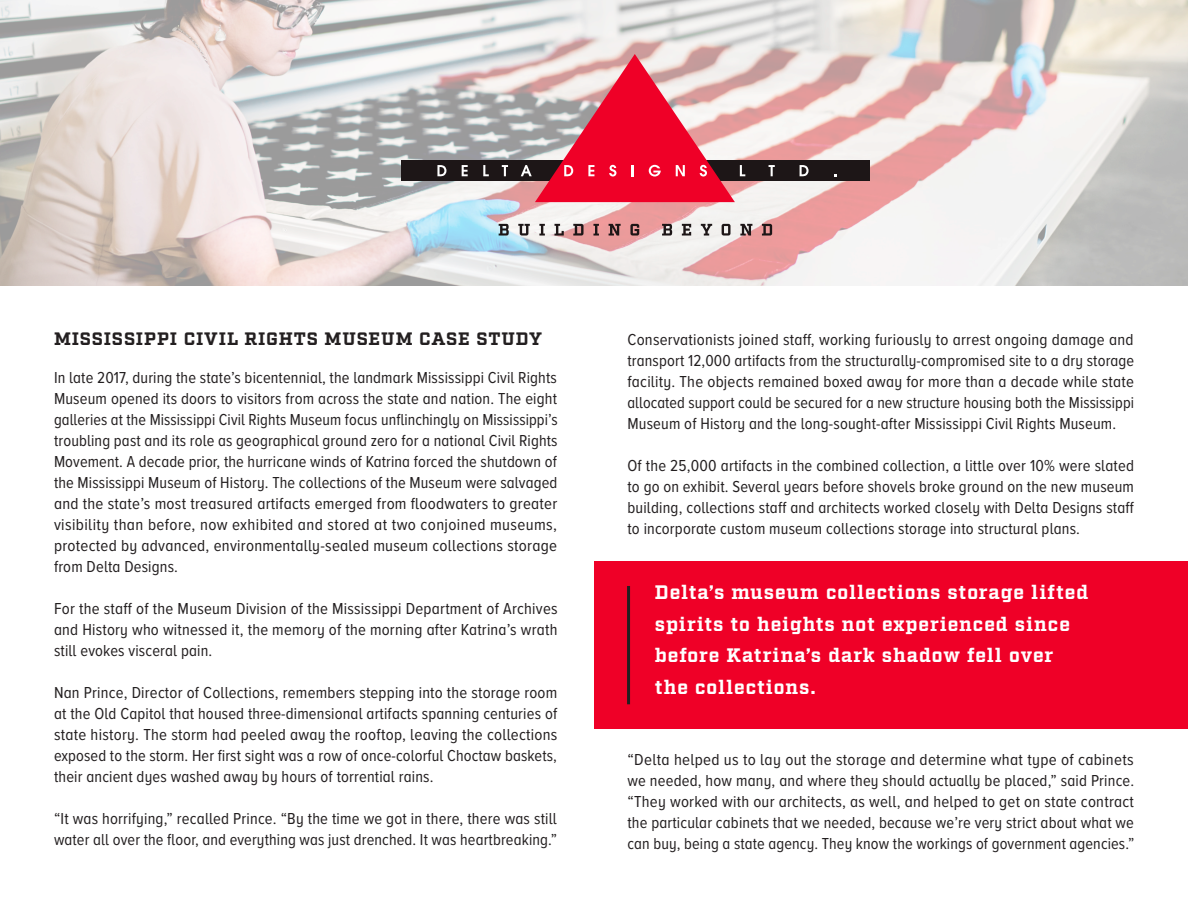
<style>
.page{position:relative;width:1188px;height:918px;background:#fff}
.page>*{position:absolute;margin:0;border:0;box-sizing:border-box;transform-origin:0 0}
.t1{font:700 19.5px/31.5px "Factoria";letter-spacing:.04em;color:#fff}
.t2{font:700 18px "Factoria";letter-spacing:.04em;color:#231f20}
.t3{font:16.5px/21px "Proxima Nova A Cond";letter-spacing:.01em;color:#231f20;text-align:justify}
</style>
<div class="page">
<svg style="left:0;top:0;width:1188px;height:286px"></svg>
<div style="left:594px;top:561px;width:594px;height:168px;background:#ef0027"></div>
<hr style="left:627px;top:586px;width:3px;height:118px;background:#231f20">
<div style="left:401px;top:160px;width:469px;height:21px;background:#1d1617"></div>
<svg style="left:437px;top:165px;width:9px;height:11px"></svg>
<svg style="left:462px;top:165px;width:6px;height:11px"></svg>
<svg style="left:483px;top:165px;width:6px;height:11px"></svg>
<svg style="left:502px;top:165px;width:6px;height:11px"></svg>
<svg style="left:521px;top:54px;width:224px;height:148px"></svg>
<svg style="left:769px;top:165px;width:6px;height:11px"></svg>
<svg style="left:800px;top:165px;width:9px;height:11px"></svg>
<svg style="left:499px;top:224px;width:10px;height:12px"></svg>
<svg style="left:518px;top:224px;width:12px;height:12px"></svg>
<svg style="left:539px;top:224px;width:6px;height:12px"></svg>
<svg style="left:555px;top:224px;width:9px;height:12px"></svg>
<svg style="left:573px;top:224px;width:11px;height:12px"></svg>
<svg style="left:593px;top:224px;width:6px;height:12px"></svg>
<svg style="left:609px;top:224px;width:12px;height:12px"></svg>
<svg style="left:630px;top:224px;width:9px;height:12px"></svg>
<svg style="left:662px;top:224px;width:10px;height:12px"></svg>
<svg style="left:682px;top:224px;width:9px;height:12px"></svg>
<svg style="left:701px;top:224px;width:11px;height:12px"></svg>
<svg style="left:722px;top:224px;width:9px;height:12px"></svg>
<svg style="left:740px;top:224px;width:12px;height:12px"></svg>
<svg style="left:762px;top:224px;width:10px;height:12px"></svg>
<p class="t2" style="left:54px;top:328px;width:490px">MISSISSIPPI CIVIL RIGHTS MUSEUM CASE STUDY</p>
<p class="t3" style="left:627px;top:328px;width:508px">Conservationists joined staff, working furiously to arrest ongoing damage and transport 12,000 artifacts from the structurally-compromised site to a dry storage facility. The objects remained boxed away for more than a decade while state allocated support could be secured for a new structure housing both the Mississippi Museum of History and the long-sought-after Mississippi Civil Rights Museum.</p>
<p class="t3" style="left:627px;top:454px;width:508px">Of the 25,000 artifacts in the combined collection, a little over 10% were slated to go on exhibit. Several years before shovels broke ground on the new museum building, collections staff and architects worked closely with Delta Designs staff to incorporate custom museum collections storage into structural plans.</p>
<p class="t3" style="left:54px;top:367px;width:505px">In late 2017, during the state’s bicentennial, the landmark Mississippi Civil Rights Museum opened its doors to visitors from across the state and nation. The eight galleries at the Mississippi Civil Rights Museum focus unflinchingly on Mississippi’s troubling past and its role as geographical ground zero for a national Civil Rights Movement. A decade prior, the hurricane winds of Katrina forced the shutdown of the Mississippi Museum of History. The collections of the Museum were salvaged and the state’s most treasured artifacts emerged from floodwaters to greater visibility than before, now exhibited and stored at two conjoined museums, protected by advanced, environmentally-sealed museum collections storage from Delta Designs.</p>
<p class="t3" style="left:54px;top:598px;width:505px">For the staff of the Museum Division of the Mississippi Department of Archives and History who witnessed it, the memory of the morning after Katrina’s wrath still evokes visceral pain.</p>
<p class="t3" style="left:54px;top:682px;width:505px">Nan Prince, Director of Collections, remembers stepping into the storage room at the Old Capitol that housed three-dimensional artifacts spanning centuries of state history. The storm had peeled away the rooftop, leaving the collections exposed to the storm. Her first sight was a row of once-colorful Choctaw baskets, their ancient dyes washed away by hours of torrential rains.</p>
<p class="t3" style="left:54px;top:808px;width:505px">“It was horrifying,” recalled Prince. “By the time we got in there, there was still water all over the floor, and everything was just drenched. It was heartbreaking.”</p>
<p class="t1" style="left:655px;top:578px;width:435px">Delta’s museum collections storage lifted spirits to heights not experienced since</p>
<p class="t1" style="left:655px;top:641px;width:400px">before Katrina’s dark shadow fell over</p>
<p class="t1" style="left:655px;top:672px;width:162px">the collections.</p>
<p class="t3" style="left:627px;top:748px;width:508px">“Delta helped us to lay out the storage and determine what type of cabinets we needed, how many, and where they should actually be placed,” said Prince. “They worked with our architects, as well, and helped to get on state contract the particular cabinets that we needed, because we’re very strict about what we can buy, being a state agency. They know the workings of government agencies.”</p>
</div>
